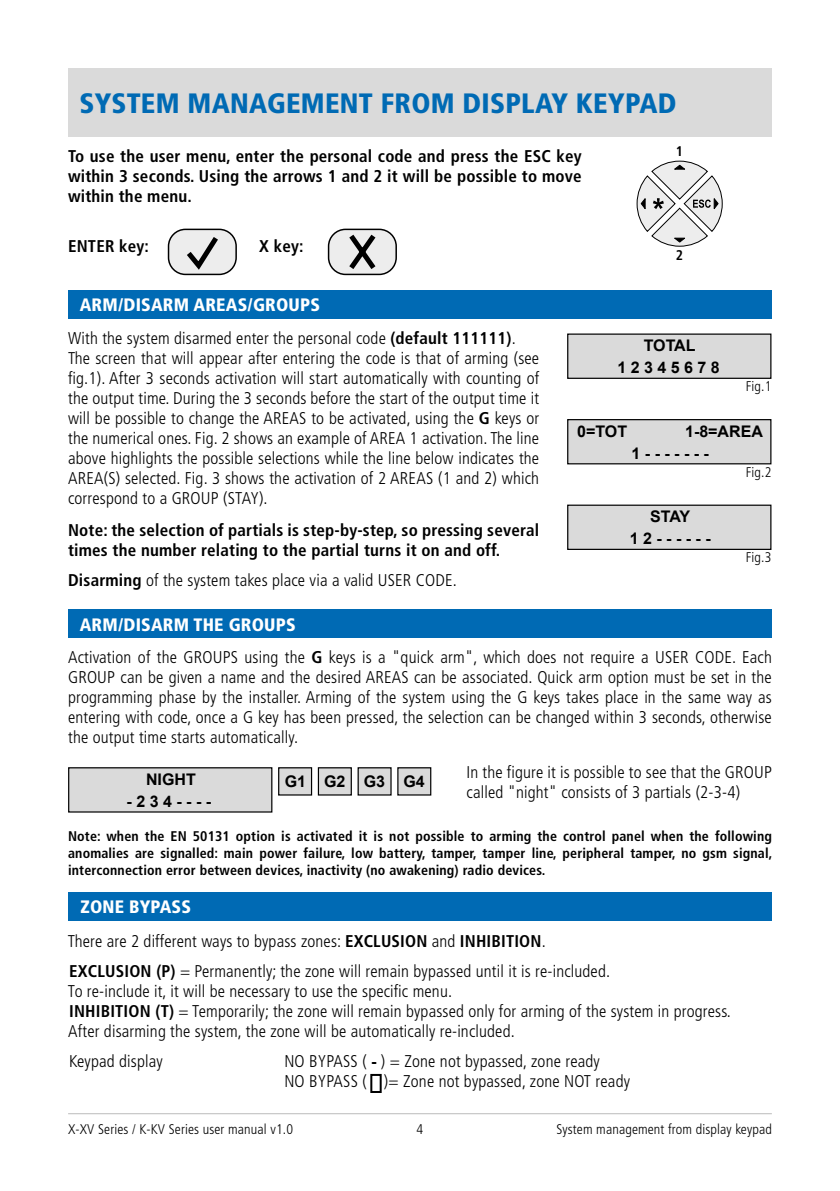
<style>
.page{position:relative;width:840px;height:1191px;background:#fff}
.page>*{position:absolute;margin:0;border:0;box-sizing:border-box;transform-origin:0 0}
.t1{font:900 condensed 28px "Frutiger LT Std";letter-spacing:.01em;color:#006ab4}
.t2{font:900 condensed 18px "Frutiger LT Std";letter-spacing:.01em;color:#fff}
.t3{font:300 condensed 17px/20px "Frutiger LT Std";letter-spacing:.01em;color:#000}
.t4{font:700 condensed 17px/20px "Frutiger LT Std";letter-spacing:.01em;color:#000}
.t5{font:700 16px/22px "Arial";color:#000;text-align:center}
.t6{font:700 condensed 14px/17px "Frutiger LT Std";letter-spacing:.01em;color:#000;text-align:justify}
.t7{font:300 condensed 14px "Frutiger LT Std";letter-spacing:.01em;color:#000}
.s1{font-weight:700}
.s2{font-family:"Arial";font-weight:700;font-stretch:normal;font-size:16px}
</style>
<div class="page">
<hr style="left:68px;top:1113px;width:703px;height:1px;background:#bcbcbc">
<svg style="left:636px;top:161px;width:86px;height:86px"></svg>
<div style="left:168px;top:229px;width:68px;height:45px;background:#ededed;border-radius:17px"></div>
<div style="left:168px;top:229px;width:69px;height:46px;border:1px solid #000;border-radius:17px"></div>
<svg style="left:182px;top:237px;width:41px;height:37px"></svg>
<div style="left:328px;top:229px;width:68px;height:45px;background:#ededed;border-radius:17px"></div>
<div style="left:327px;top:229px;width:69px;height:46px;border:1px solid #000;border-radius:17px"></div>
<svg style="left:344px;top:229px;width:36px;height:45px"></svg>
<div style="left:68px;top:68px;width:703px;height:68px;background:#dadada"></div>
<div style="left:68px;top:290px;width:703px;height:28px;background:#006ab4"></div>
<div style="left:68px;top:609px;width:703px;height:29px;background:#006ab4"></div>
<div style="left:68px;top:892px;width:703px;height:28px;background:#006ab4"></div>
<div style="left:567px;top:334px;width:203px;height:44px;background:#dadada"></div>
<div style="left:567px;top:333px;width:204px;height:46px;border:1px solid #000"></div>
<div style="left:69px;top:768px;width:203px;height:44px;background:#dadada"></div>
<div style="left:68px;top:767px;width:204px;height:45px;border:1px solid #000"></div>
<div style="left:278px;top:768px;width:33px;height:27px;background:#dadada"></div>
<div style="left:278px;top:767px;width:34px;height:28px;border:1px solid #000"></div>
<div style="left:318px;top:768px;width:33px;height:27px;background:#dadada"></div>
<div style="left:317px;top:767px;width:34px;height:28px;border:1px solid #000"></div>
<div style="left:358px;top:768px;width:33px;height:27px;background:#dadada"></div>
<div style="left:357px;top:767px;width:34px;height:28px;border:1px solid #000"></div>
<div style="left:397px;top:768px;width:33px;height:27px;background:#dadada"></div>
<div style="left:397px;top:767px;width:34px;height:28px;border:1px solid #000"></div>
<div style="left:567px;top:420px;width:203px;height:44px;background:#dadada"></div>
<div style="left:567px;top:419px;width:204px;height:45px;border:1px solid #000"></div>
<div style="left:567px;top:505px;width:203px;height:44px;background:#dadada"></div>
<div style="left:567px;top:504px;width:204px;height:46px;border:1px solid #000"></div>
<div style="left:370px;top:1074px;width:11px;height:19px;border:2px solid #000"></div>
<h1 class="t1" style="left:80px;top:86px;width:598px">SYSTEM MANAGEMENT FROM DISPLAY KEYPAD</h1>
<p class="t4" style="left:68px;top:146px;width:515px;text-align:justify">To use the user menu, enter the personal code and press the ESC key within 3 seconds. Using the arrows 1 and 2 it will be possible to move within the menu.</p>
<p class="t4" style="left:68px;top:236px;width:82px">ENTER key:</p>
<p class="t4" style="left:259px;top:236px;width:46px">X key:</p>
<p class="t2" style="left:80px;top:294px;width:242px">ARM/DISARM AREAS/GROUPS</p>
<p class="t6" style="left:675px;top:143px;width:9px">1</p>
<p class="t6" style="left:675px;top:247px;width:9px">2</p>
<p class="t3" style="left:68px;top:328px;width:472px">With the system disarmed enter the personal code <span class="s1">(default 111111)</span>.<br>The screen that will appear after entering the code is that of arming (see fig.1). After 3 seconds activation will start automatically with counting of the output time. During the 3 seconds before the start of the output time it will be possible to change the AREAS to be activated, using the <span class="s1">G</span> keys or the numerical ones. Fig. 2 shows an example of AREA 1 activation. The line above highlights the possible selections while the line below indicates the AREA(S) selected. Fig. 3 shows the activation of 2 AREAS (1 and 2) which correspond to a GROUP (STAY).</p>
<p class="t4" style="left:68px;top:520px;width:472px">Note: the selection of partials is step-by-step, so pressing several times the number relating to the partial turns it on and off.</p>
<p class="t3" style="left:68px;top:570px;width:390px"><span class="s1">Disarming</span> of the system takes place via a valid USER CODE.</p>
<p class="t2" style="left:80px;top:613px;width:217px">ARM/DISARM THE GROUPS</p>
<p class="t5" style="left:617px;top:335px;width:104px">TOTAL<br>1 2 3 4 5 6 7 8</p>
<p class="t7" style="left:745px;top:378px;width:27px">Fig.1</p>
<p class="t5" style="left:577px;top:420px;width:51px">0=TOT</p>
<p class="t5" style="left:631px;top:420px;width:133px;text-align:left;text-indent:54px">1-8=AREA<br>1 - - - - - - -</p>
<p class="t7" style="left:745px;top:464px;width:27px">Fig.2</p>
<p class="t5" style="left:629px;top:506px;width:82px">STAY<br>1 2 - - - - - -</p>
<p class="t7" style="left:745px;top:549px;width:27px">Fig.3</p>
<p class="t3" style="left:68px;top:648px;width:705px;text-align:justify">Activation of the GROUPS using the <span class="s1">G</span> keys is a "quick arm", which does not require a USER CODE. Each GROUP can be given a name and the desired AREAS can be associated. Quick arm option must be set in the programming phase by the installer. Arming of the system using the G keys takes place in the same way as entering with code, once a G key has been pressed, the selection can be changed within 3 seconds, otherwise the output time starts automatically.</p>
<p class="t5" style="left:146px;top:768px;width:51px">NIGHT</p>
<p class="t5" style="left:126px;top:790px;width:86px">- 2 3 4 - - - -</p>
<p class="t5" style="left:284px;top:771px;width:141px">G1 G2 G3 G4</p>
<p class="t3" style="left:466px;top:762px;width:306px">In the figure it is possible to see that the GROUP called "night" consists of 3 partials (2-3-4)</p>
<p class="t6" style="left:68px;top:827px;width:705px">Note: when the EN 50131 option is activated it is not possible to arming the control panel when the following anomalies are signalled: main power failure, low battery, tamper, tamper line, peripheral tamper, no gsm signal, interconnection error between devices, inactivity (no awakening) radio devices.</p>
<p class="t2" style="left:80px;top:896px;width:112px">ZONE BYPASS</p>
<p class="t3" style="left:68px;top:926px;width:543px;line-height:30px">There are 2 different ways to bypass zones: <span class="s1">EXCLUSION</span> and <span class="s1">INHIBITION</span>.<br><span class="s1">EXCLUSION (P)</span> = Permanently; the zone will remain bypassed until it is re-included.</p>
<p class="t3" style="left:68px;top:981px;width:664px">To re-include it, it will be necessary to use the specific menu.<br><span class="s1">INHIBITION (T)</span> = Temporarily; the zone will remain bypassed only for arming of the system in progress.<br>After disarming the system, the zone will be automatically re-included.</p>
<p class="t3" style="left:69px;top:1051px;width:95px">Keypad display</p>
<p class="t3" style="left:284px;top:1051px;width:347px">NO BYPASS ( <span class="s2">-</span> ) = Zone not bypassed, zone ready<br>NO BYPASS ( )= Zone not bypassed, zone NOT ready</p>
<p class="t7" style="left:68px;top:1121px;width:226px">X-XV Series / K-KV Series user manual v1.0</p>
<p class="t7" style="left:416px;top:1121px;width:8px">4</p>
<p class="t7" style="left:556px;top:1121px;width:217px">System management from display keypad</p>
</div>
